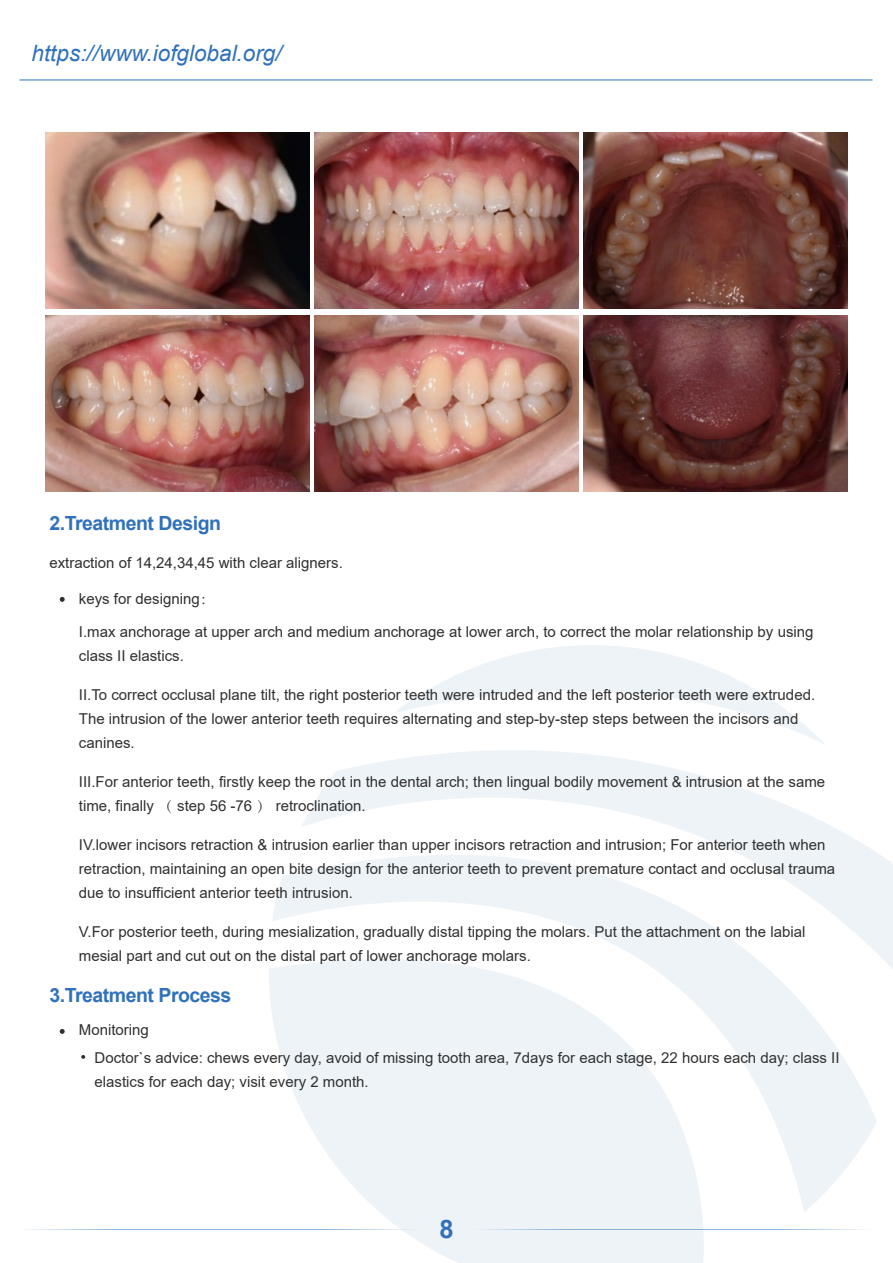
<style>
.page{position:relative;width:893px;height:1263px;background:#fff}
.page>*{position:absolute;margin:0;border:0;box-sizing:border-box;transform-origin:0 0}
.t1{font:700 25.5px "Arial";color:#3071bb}
.t2{font:italic 22.5px "Arial";color:#3071bb}
.t3{font:700 19.5px "Arial";letter-spacing:-.025em;color:#3071bb}
.t4{font:15px/24px "Arial";color:#303030}
.s1{font-family:"Adobe Song Std";font-weight:300}
</style>
<div class="page">
<svg style="left:362px;top:750px;width:531px;height:219px"></svg>
<svg style="left:277px;top:766px;width:600px;height:446px"></svg>
<svg style="left:269px;top:895px;width:478px;height:368px;fill:#eef3f8"></svg>
<svg style="left:395px;top:645px;width:429px;height:99px"></svg>
<img style="left:45px;top:132px;width:265px;height:177px">
<img style="left:314px;top:132px;width:265px;height:177px">
<img style="left:583px;top:132px;width:265px;height:177px">
<img style="left:45px;top:315px;width:265px;height:177px">
<img style="left:314px;top:315px;width:265px;height:177px">
<img style="left:583px;top:315px;width:265px;height:177px">
<svg style="left:60px;top:597px;width:5px;height:5px"></svg>
<svg style="left:60px;top:1029px;width:5px;height:5px"></svg>
<svg style="left:81px;top:1055px;width:4px;height:4px"></svg>
<hr style="left:19px;top:80px;width:853px;height:1px;background:#2b74bc">
<svg style="left:28px;top:1229px;width:391px;height:1px"></svg>
<svg style="left:473px;top:1229px;width:391px;height:1px"></svg>
<h2 class="t2" style="left:32px;top:38px;width:252px">https://www.iofglobal.org/</h2>
<h3 class="t3" style="left:49px;top:509px;width:173px">2.Treatment Design</h3>
<p class="t4" style="left:49px;top:550px;width:295px">extraction of 14,24,34,45 with clear aligners.</p>
<p class="t4" style="left:79px;top:587px;width:137px">keys for designing<span class="s1">：</span></p>
<p class="t4" style="left:79px;top:620px;width:736px">I.max anchorage at upper arch and medium anchorage at lower arch, to correct the molar relationship by using class II elastics.</p>
<p class="t4" style="left:79px;top:683px;width:738px">II.To correct occlusal plane tilt, the right posterior teeth were intruded and the left posterior teeth were extruded.<br>The intrusion of the lower anterior teeth requires alternating and step-by-step steps between the incisors and canines.</p>
<p class="t4" style="left:79px;top:770px;width:748px">III.For anterior teeth, firstly keep the root in the dental arch; then lingual bodily movement &amp; intrusion at the same time, finally <span class="s1">（</span> step 56 -76 <span class="s1">）</span> retroclination.</p>
<p class="t4" style="left:79px;top:833px;width:758px">IV.lower incisors retraction &amp; intrusion earlier than upper incisors retraction and intrusion; For anterior teeth when retraction, maintaining an open bite design for the anterior teeth to prevent premature contact and occlusal trauma due to insufficient anterior teeth intrusion.</p>
<p class="t4" style="left:79px;top:920px;width:728px">V.For posterior teeth, during mesialization, gradually distal tipping the molars. Put the attachment on the labial mesial part and cut out on the distal part of lower anchorage molars.</p>
<h3 class="t3" style="left:49px;top:981px;width:183px">3.Treatment Process</h3>
<p class="t4" style="left:94px;top:1015px;width:747px;line-height:28.7px;text-indent:-16px">Monitoring<br>Doctor`s advice: chews every day, avoid of missing tooth area, 7days for each stage, 22 hours each day; class II</p>
<p class="t4" style="left:94px;top:1070px;width:276px">elastics for each day; visit every 2 month.</p>
<h1 class="t1" style="left:440px;top:1211px;width:16px">8</h1>
</div>
